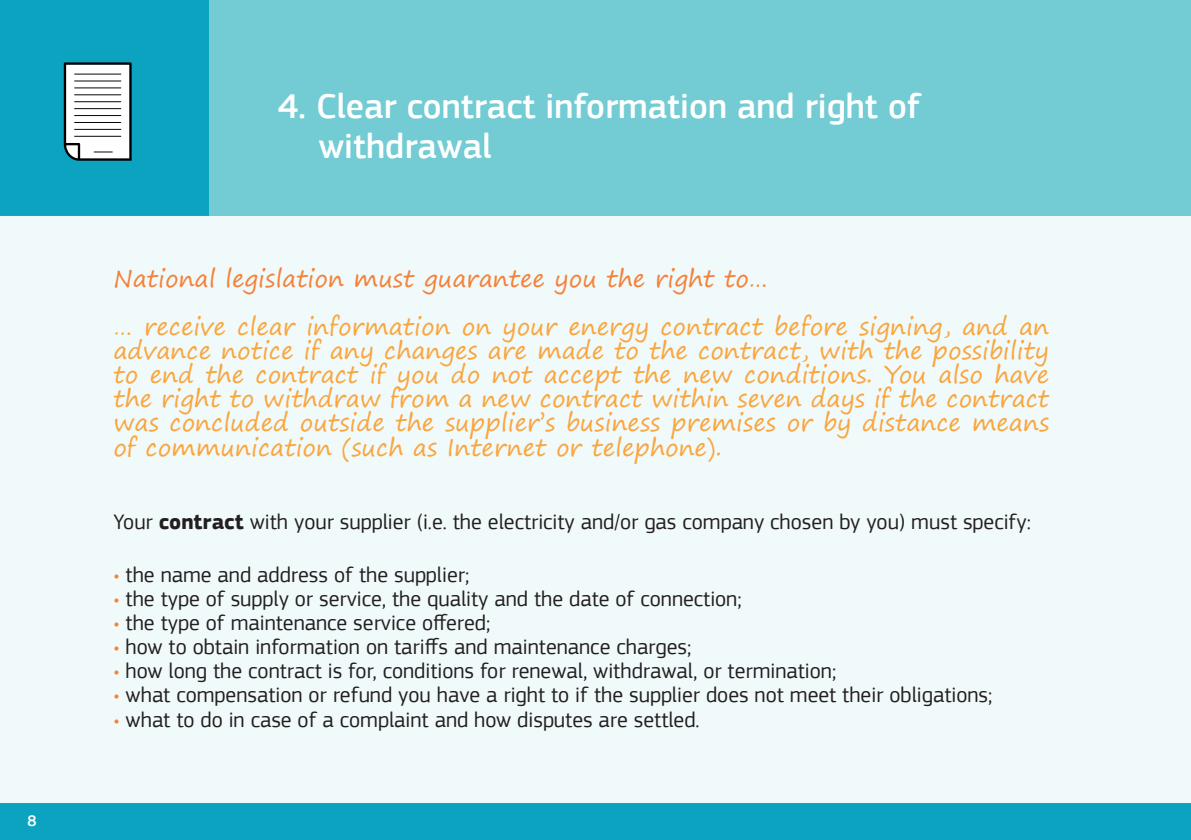
<style>
.page{position:relative;width:1191px;height:840px;background:#fff}
.page>*{position:absolute;margin:0;border:0;box-sizing:border-box;transform-origin:0 0}
.t1{font:500 36px "EC Square Sans Pro";color:#fff}
.t2{font:24px/24px "Segoe Print";color:#faa63f;text-align:justify}
.t3{font:24px "Segoe Print";color:#f4823b}
.t4{font:22px "EC Square Sans Pro";color:#231f20}
.t5{font:500 16px "EC Square Sans Pro";color:#fff}
.s1{font-weight:700}
.s2{color:#f4823b}
</style>
<div class="page">
<div style="left:0;top:803px;width:1191px;height:36px;background:#0ba3c0"></div>
<div style="left:0;top:0;width:1191px;height:215px;background:#73ccd3"></div>
<div style="left:0;top:0;width:208px;height:215px;background:#0ba3c0"></div>
<div style="left:0;top:215px;width:1191px;height:588px;background:#f1fafa"></div>
<svg style="left:64px;top:62px;width:68px;height:99px;background:#cacdcd"></svg>
<p class="t5" style="left:27px;top:811px;width:11px">8</p>
<p class="t1" style="left:278px;top:85px;width:644px">4. Clear contract information and right of</p>
<p class="t1" style="left:318px;top:125px;width:175px">withdrawal</p>
<p class="t3" style="left:113px;top:257px;width:656px">National legislation must guarantee you the right to…</p>
<p class="t2" style="left:113px;top:314px;width:937px">… receive clear information on your energy contract before signing, and an advance notice if any changes are made to the contract, with the possibility to end the contract if you do not accept the new conditions. You also have the right to withdraw from a new contract within seven days if the contract was concluded outside the supplier’s business premises or by distance means of communication (such as Internet or telephone).</p>
<p class="t4" style="left:113px;top:509px;width:919px">Your <span class="s1">contract</span> with your supplier (i.e. the electricity and/or gas company chosen by you) must specify:</p>
<p class="t4" style="left:113px;top:562px;width:357px"><span class="s2">•</span> the name and address of the supplier;</p>
<p class="t4" style="left:113px;top:586px;width:630px"><span class="s2">•</span> the type of supply or service, the quality and the date of connection;</p>
<p class="t4" style="left:113px;top:610px;width:378px"><span class="s2">•</span> the type of maintenance service offered;</p>
<p class="t4" style="left:113px;top:634px;width:579px"><span class="s2">•</span> how to obtain information on tariffs and maintenance charges;</p>
<p class="t4" style="left:113px;top:658px;width:724px"><span class="s2">•</span> how long the contract is for, conditions for renewal, withdrawal, or termination;</p>
<p class="t4" style="left:113px;top:682px;width:880px"><span class="s2">•</span> what compensation or refund you have a right to if the supplier does not meet their obligations;</p>
<p class="t4" style="left:113px;top:706px;width:588px"><span class="s2">•</span> what to do in case of a complaint and how disputes are settled.</p>
</div>
